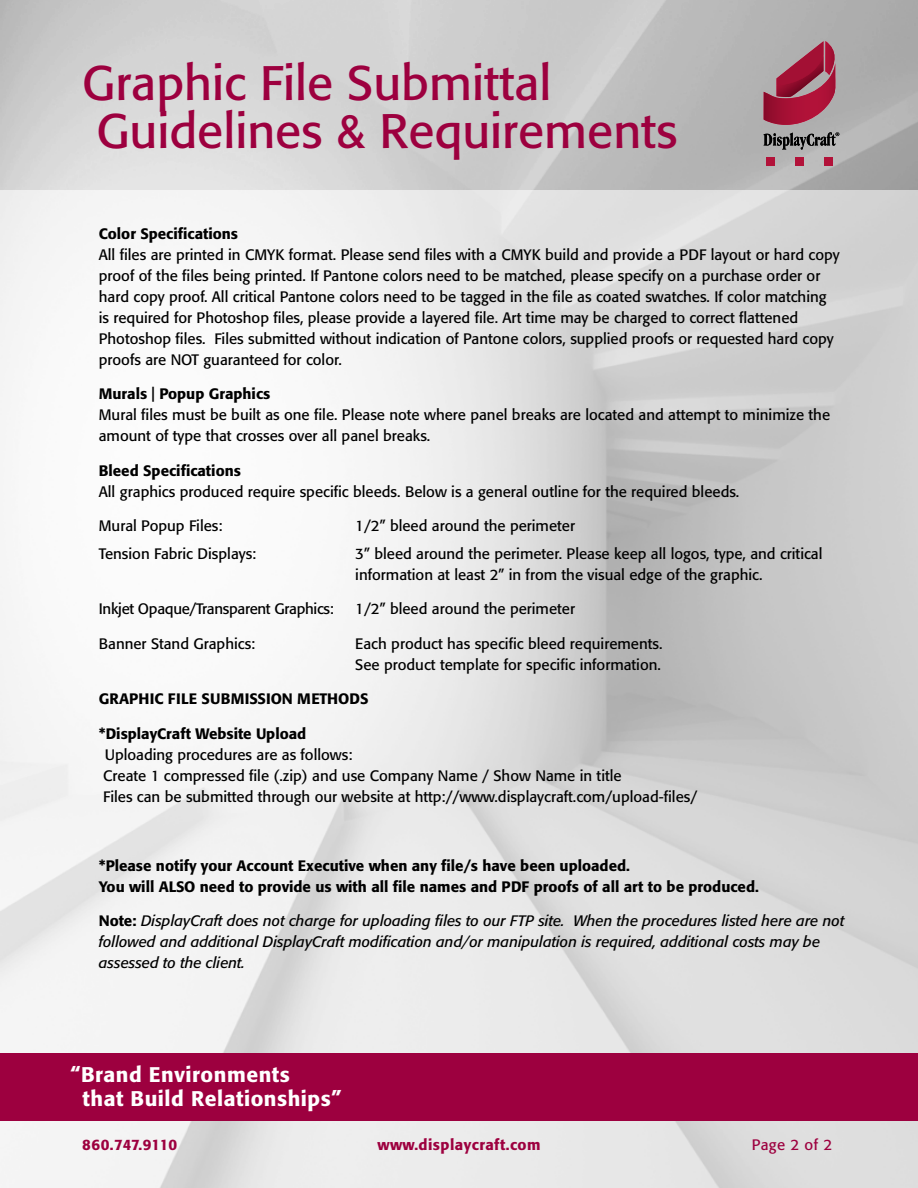
<style>
.page{position:relative;width:918px;height:1188px;background:#fff}
.page>*{position:absolute;margin:0;border:0;box-sizing:border-box;transform-origin:0 0}
.t1{font:48px/48px "Formata";color:#9d003f}
.t2{font:500 21px/24px "Formata";letter-spacing:.025em;color:#fff}
.t3{font:15px/21px "Formata";color:#000}
.t4{font:500 15px/21px "Formata";color:#000}
.t5{font:italic 15px/21px "Formata";color:#000}
.t6{font:15px "Formata";letter-spacing:-.02em;color:#000}
.t7{font:500 15px "Formata";letter-spacing:.03em;color:#9d003f}
.t8{font:500 15px "Formata";letter-spacing:-.01em;color:#9d003f}
.t9{font:15px "Formata";letter-spacing:.03em;color:#9d003f}
.s1{font-weight:500;font-style:normal}
</style>
<div class="page">
<img style="left:0;top:189px;width:918px;height:999px">
<div style="left:0;top:1053px;width:918px;height:67px;background:#9d003f"></div>
<img style="left:0;top:0;width:918px;height:189px">
<div style="left:766px;top:157px;width:9px;height:9px;background:#b21239"></div>
<div style="left:824px;top:157px;width:9px;height:9px;background:#b21239"></div>
<div style="left:795px;top:157px;width:9px;height:9px;background:#b21239"></div>
<svg style="left:764px;top:41px;width:75px;height:109px;background:#9f606f"></svg>
<h1 class="t1" style="left:82px;top:59px;width:597px">Graphic File Submittal<br>Guidelines &amp; Requirements</h1>
<p class="t4" style="left:99px;top:223px;width:141px">Color Specifications</p>
<p class="t3" style="left:99px;top:244px;width:742px">All files are printed in CMYK format. Please send files with a CMYK build and provide a PDF layout or hard copy proof of the files being printed. If Pantone colors need to be matched, please specify on a purchase order or hard copy proof. All critical Pantone colors need to be tagged in the file as coated swatches. If color matching is required for Photoshop files, please provide a layered file. Art time may be charged to correct flattened Photoshop files. Files submitted without indication of Pantone colors, supplied proofs or requested hard copy proofs are NOT guaranteed for color.</p>
<p class="t4" style="left:99px;top:383px;width:173px">Murals | Popup Graphics</p>
<p class="t3" style="left:99px;top:404px;width:733px">Mural files must be built as one file. Please note where panel breaks are located and attempt to minimize the amount of type that crosses over all panel breaks.</p>
<p class="t4" style="left:99px;top:460px;width:144px">Bleed Specifications</p>
<p class="t3" style="left:99px;top:481px;width:642px">All graphics produced require specific bleeds. Below is a general outline for the required bleeds.</p>
<p class="t3" style="left:99px;top:515px;width:125px">Mural Popup Files:</p>
<p class="t3" style="left:355px;top:515px;width:221px">1/2” bleed around the perimeter</p>
<p class="t3" style="left:99px;top:543px;width:159px">Tension Fabric Displays:</p>
<p class="t3" style="left:355px;top:543px;width:469px">3” bleed around the perimeter. Please keep all logos, type, and critical information at least 2” in from the visual edge of the graphic.</p>
<p class="t6" style="left:99px;top:600px;width:237px">Inkjet Opaque/Transparent Graphics:</p>
<p class="t3" style="left:355px;top:599px;width:221px">1/2” bleed around the perimeter</p>
<p class="t3" style="left:99px;top:633px;width:158px">Banner Stand Graphics:</p>
<p class="t3" style="left:355px;top:633px;width:309px">Each product has specific bleed requirements.<br>See product template for specific information.</p>
<p class="t4" style="left:99px;top:689px;width:271px">GRAPHIC FILE SUBMISSION METHODS</p>
<p class="t4" style="left:99px;top:723px;width:209px">*DisplayCraft Website Upload</p>
<p class="t3" style="left:103px;top:744px;width:596px">Uploading procedures are as follows:<br>Create 1 compressed file (.zip) and use Company Name / Show Name in title<br>Files can be submitted through our website at http://www.displaycraft.com/upload-files/</p>
<p class="t4" style="left:99px;top:855px;width:662px">*Please notify your Account Executive when any file/s have been uploaded.<br>You will ALSO need to provide us with all file names and PDF proofs of all art to be produced.</p>
<p class="t5" style="left:99px;top:911px;width:747px"><span class="s1">Note:</span> DisplayCraft does not charge for uploading files to our FTP site. When the procedures listed here are not followed and additional DisplayCraft modification and/or manipulation is required, additional costs may be assessed to the client.</p>
<h2 class="t2" style="left:83px;top:1062px;width:260px;text-indent:-12px">“Brand Environments<br>that Build Relationships”</h2>
<p class="t8" style="left:82px;top:1136px;width:96px">860.747.9110</p>
<p class="t7" style="left:377px;top:1136px;width:165px">www.displaycraft.com</p>
<p class="t9" style="left:752px;top:1136px;width:82px">Page 2 of 2</p>
</div>
